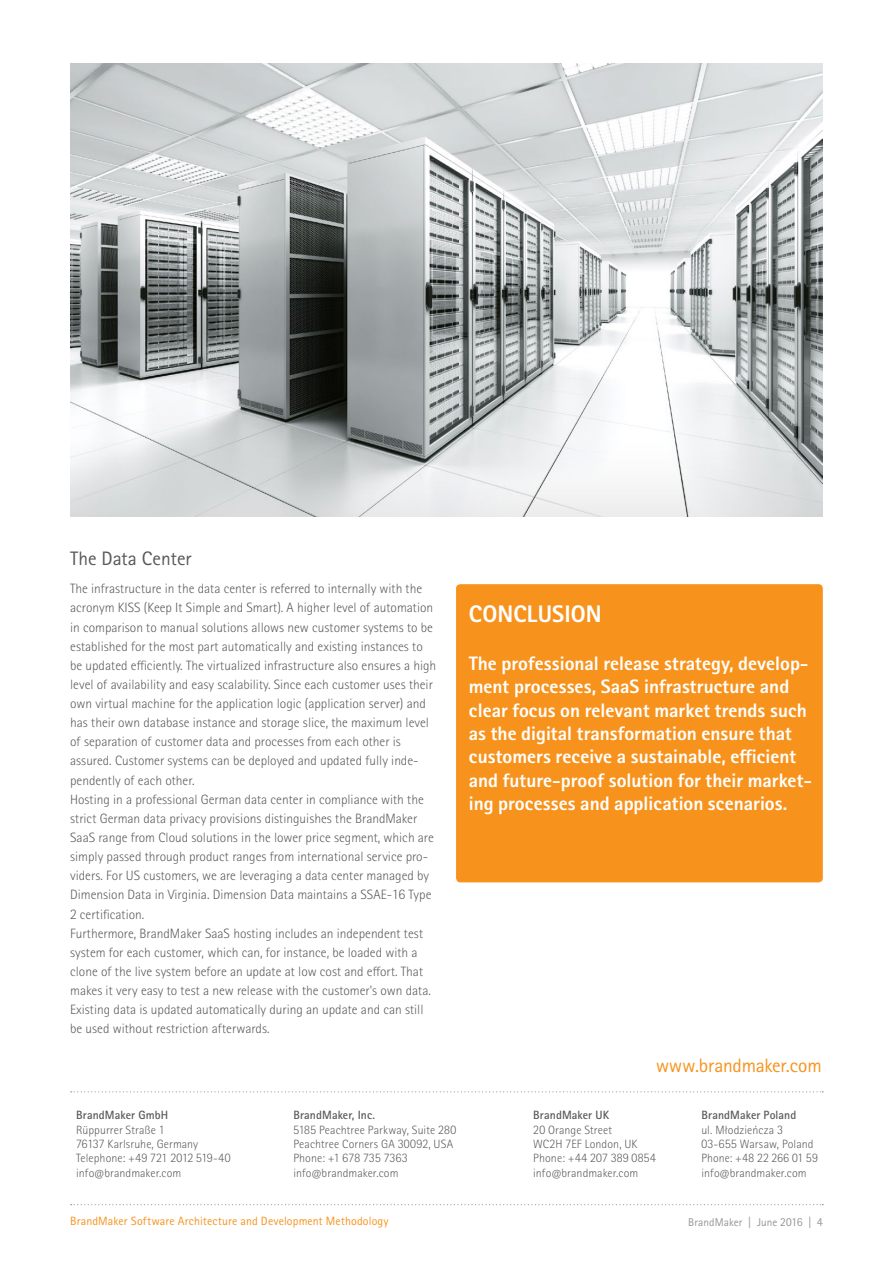
<style>
.page{position:relative;width:893px;height:1263px;background:#fff}
.page>*{position:absolute;margin:0;border:0;box-sizing:border-box;transform-origin:0 0}
.Headline_Boxen{font:700 24px "Rotis II Sans Pro";color:#fff}
.SubHeadline_Boxen{font:700 19.5px/23.4px "Rotis II Sans Pro";color:#fff}
.Fließtext_9pt_Light{font:19.5px "Rotis II Sans Pro";letter-spacing:-.01em;color:#f7931d}
.Subheadline_13pt_gra{font:19.5px "Rotis II Sans Pro";color:#57585a}
.Fließtext_9pt_Light-2{font:300 13.5px/19.2px "Rotis II Sans Pro";color:#57585a}
.Fließtext_9pt_Light-3{font:300 12px/14.4px "Rotis II Sans Pro";letter-spacing:.01em;color:#57585a}
.t1{font:12px "Rotis II Sans Pro";letter-spacing:.01em;color:#f7931d}
.Fließtext_9pt_Light-4{font:600 12px "Rotis II Sans Pro";letter-spacing:.01em;color:#57585a}
.t2{font:11.25px "Rotis II Sans Pro";letter-spacing:.01em;color:#939598}
.s1{font-weight:600}
</style>
<div class="page">
<svg style="left:71px;top:1204px;width:752px;height:1px"></svg>
<div style="left:456px;top:584px;width:367px;height:298px;background:#f7931d;border-radius:4px"></div>
<img style="left:70px;top:63px;width:753px;height:454px">
<svg style="left:71px;top:1091px;width:752px;height:1px"></svg>
<p class="Subheadline_13pt_gra" style="left:70px;top:547px;width:123px">The Data Center</p>
<p class="Fließtext_9pt_Light-2" style="left:70px;top:579px;width:368px">The infrastructure in the data center is referred to internally with the acronym KISS (Keep It Simple and Smart). A higher level of automation in comparison to manual solutions allows new customer systems to be established for the most part automatically and existing instances to be updated efficiently. The virtualized infrastructure also ensures a high level of availability and easy scalability. Since each customer uses their own virtual machine for the application logic (application server) and has their own database instance and storage slice, the maximum level of separation of customer data and processes from each other is assured. Customer systems can be deployed and updated fully inde&shy;pendently of each other.</p>
<p class="Fließtext_9pt_Light-2" style="left:70px;top:790px;width:365px">Hosting in a professional German data center in compliance with the strict German data privacy provisions distinguishes the BrandMaker SaaS range from Cloud solutions in the lower price segment, which are simply passed through product ranges from international service pro&shy;viders. For US customers, we are leveraging a data center managed by Dimension Data in Virginia. Dimension Data maintains a SSAE-16 Type 2 certification.</p>
<p class="Fließtext_9pt_Light-2" style="left:70px;top:924px;width:362px">Furthermore, BrandMaker SaaS hosting includes an independent test system for each customer, which can, for instance, be loaded with a clone of the live system before an update at low cost and effort. That makes it very easy to test a new release with the customer's own data.<br>Existing data is updated automatically during an update and can still be used without restriction afterwards.</p>
<p class="Headline_Boxen" style="left:469px;top:600px;width:134px">CONCLUSION</p>
<p class="SubHeadline_Boxen" style="left:469px;top:652px;width:345px">The professional release strategy, develop&shy;ment processes, SaaS infrastructure and clear focus on relevant market trends such as the digital transformation ensure that customers receive a sustainable, efficient and future-proof solution for their market&shy;ing processes and application scenarios.</p>
<p class="Fließtext_9pt_Light" style="left:656px;top:1054px;width:167px">www.brandmaker.com</p>
<p class="Fließtext_9pt_Light-3" style="left:76px;top:1108px;width:156px"><span class="s1">BrandMaker GmbH<br></span>Rüppurrer Straße 1<br>76137 Karlsruhe, Germany<br>Telephone: +49 721 2012 519-40</p>
<p class="Fließtext_9pt_Light-3" style="left:76px;top:1166px;width:107px">info@brandmaker.com</p>
<p class="Fließtext_9pt_Light-3" style="left:293px;top:1108px;width:164px"><span class="s1">BrandMaker, Inc.<br></span>5185 Peachtree Parkway, Suite 280<br>Peachtree Corners GA 30092, USA<br>Phone: +1 678 735 7363</p>
<p class="Fließtext_9pt_Light-3" style="left:293px;top:1166px;width:107px">info@brandmaker.com</p>
<p class="Fließtext_9pt_Light-4" style="left:533px;top:1108px;width:77px">BrandMaker UK</p>
<p class="Fließtext_9pt_Light-3" style="left:533px;top:1122px;width:81px">20 Orange Street</p>
<p class="Fließtext_9pt_Light-3" style="left:533px;top:1137px;width:106px">WC2H 7EF London, UK</p>
<p class="Fließtext_9pt_Light-3" style="left:533px;top:1151px;width:124px">Phone: +44 207 389 0854</p>
<p class="Fließtext_9pt_Light-3" style="left:533px;top:1166px;width:107px">info@brandmaker.com</p>
<p class="Fließtext_9pt_Light-3" style="left:701px;top:1108px;width:118px"><span class="s1">BrandMaker Poland<br></span>ul. Młodzieńcza 3<br>03-655 Warsaw, Poland<br>Phone: +48 22 266 01 59</p>
<p class="Fließtext_9pt_Light-3" style="left:701px;top:1166px;width:107px">info@brandmaker.com</p>
<p class="t1" style="left:70px;top:1214px;width:320px">BrandMaker Software Architecture and Development Methodology</p>
<p class="t2" style="left:688px;top:1215px;width:136px">BrandMaker | June 2016 | 4</p>
</div>
